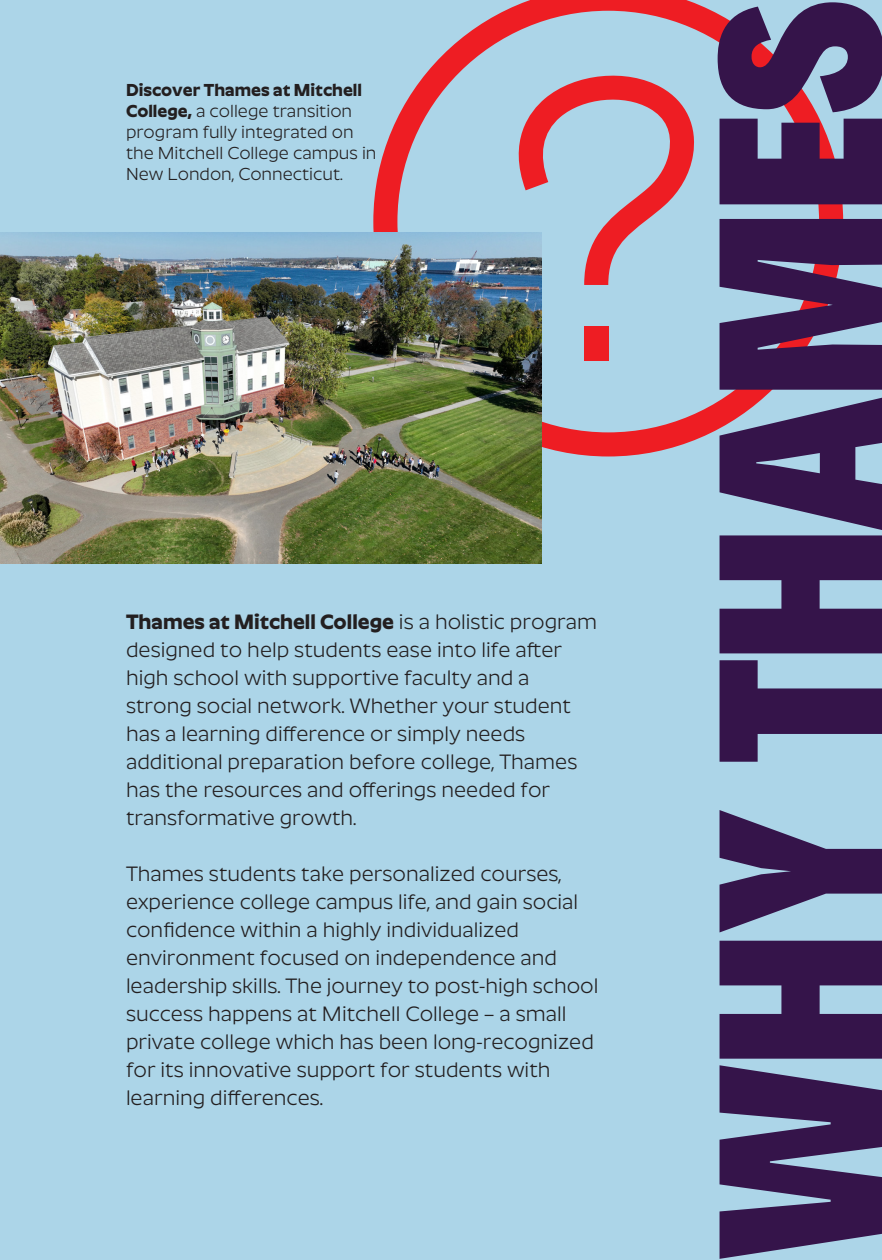
<style>
.page{position:relative;width:882px;height:1260px;background:#acd5e8}
.page>*{position:absolute;margin:0;border:0;box-sizing:border-box;transform-origin:0 0}
.t1{font:900 235.55px "Decalotype";letter-spacing:-.005em;color:#35144a}
.t2{font:21px/28px "Roundo";color:#231f20}
.t3{font:17.5px/21px "Roundo";color:#231f20}
.s1{font-weight:700}
</style>
<div class="page">
<svg style="left:373px;top:0;width:470px;height:456px"></svg>
<img style="left:0;top:233px;width:541px;height:330px">
<p class="t3" style="left:126px;top:79px;width:252px"><span class="s1">Discover Thames at Mitchell<br>College,</span> a college transition program fully integrated on the Mitchell College campus in<br>New London, Connecticut.</p>
<p class="t2" style="left:126px;top:608px;width:473px"><span class="s1">Thames at Mitchell College</span> is a holistic program designed to help students ease into life after high school with supportive faculty and a strong social network. Whether your student has a learning difference or simply needs additional preparation before college, Thames has the resources and offerings needed for transformative growth.</p>
<p class="t2" style="left:126px;top:860px;width:474px">Thames students take personalized courses, experience college campus life, and gain social confidence within a highly individualized environment focused on independence and leadership skills. The journey to post-high school success happens at Mitchell College – a small private college which has been long-recognized for its innovative support for students with learning differences.</p>
<p class="t1" style="left:636px;top:1260px;width:1262px;rotate:-90deg">WHY THAMES</p>
</div>
